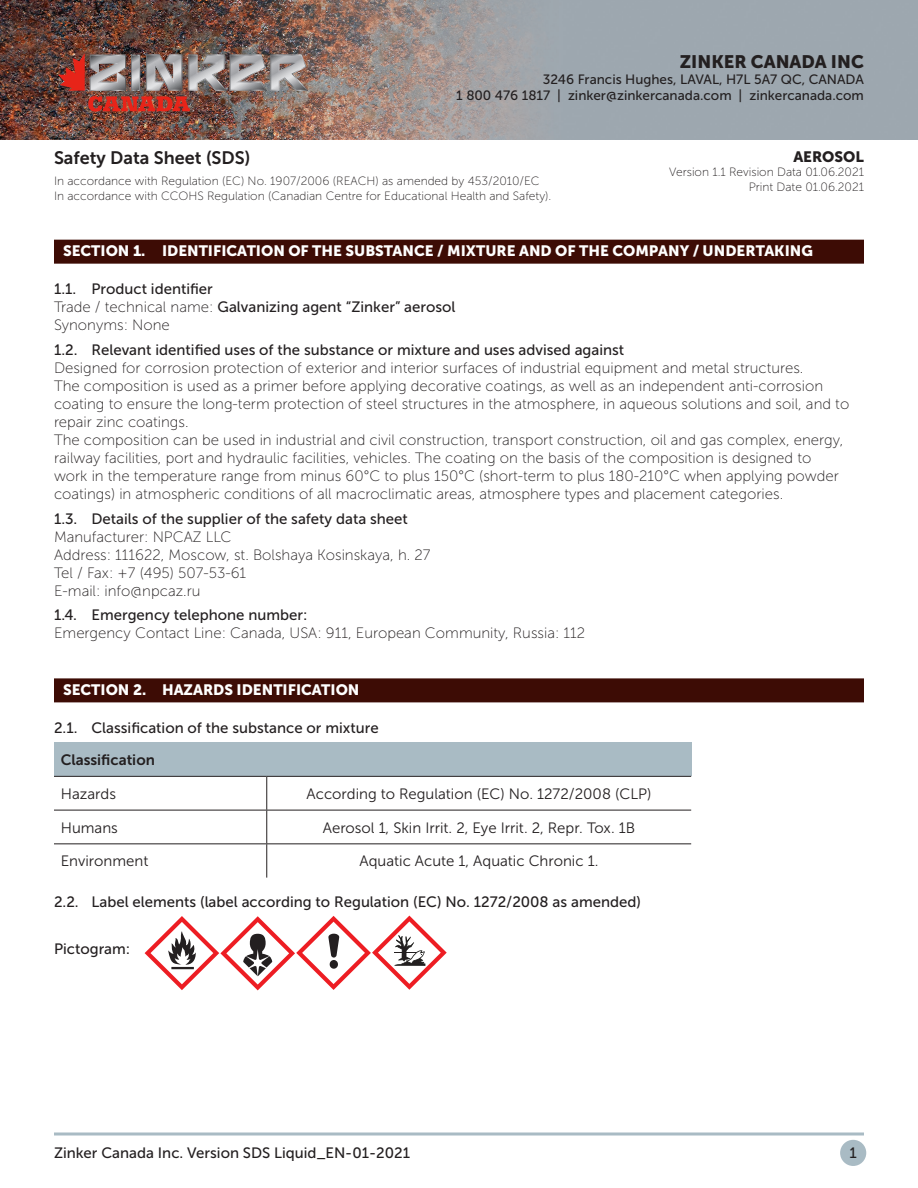
<style>
.page{position:relative;width:918px;height:1188px;background:#fff}
.page>*{position:absolute;margin:0;border:0;box-sizing:border-box;transform-origin:0 0}
.t1{font:18px "Museo Sans 700";color:#231f20}
.t2{font:18px "Museo Sans 900";color:#231f20}
.Body{font:15px/18px "Museo Sans 100";color:#231f20}
.Numbered_Section{font:15px "Museo Sans 500";color:#231f20}
.t3{font:15px "Museo Sans 300";color:#231f20}
.Title_with_Rule{font:15px "Museo Sans 900";color:#fff}
.Body-2{font:15px "Museo Sans 500";color:#231f20}
.t4{font:15px "Museo Sans 700";color:#231f20}
.t5{font:15px "Museo Sans 900";color:#231f20}
.t6{font:13.5px "Museo Sans 500";color:#231f20}
.t7{font:12px "Museo Sans 100";color:#231f20}
.s1{font-family:"Museo Sans 100"}
</style>
<div class="page">
<div style="left:840px;top:1140px;width:26px;height:26px;background:#a9bbc4;border-radius:50%"></div>
<svg style="left:54px;top:1132px;width:810px;height:4px;background:#becbd2"></svg>
<div style="left:54px;top:240px;width:810px;height:24px;background:#3d0c05"></div>
<div style="left:54px;top:678px;width:810px;height:24px;background:#3d0c05"></div>
<div style="left:54px;top:743px;width:637px;height:33px;background:#a9bbc4"></div>
<svg style="left:54px;top:809px;width:212px;height:36px"></svg>
<hr style="left:54px;top:776px;width:213px;height:1px;background:#231f20">
<hr style="left:267px;top:776px;width:424px;height:1px;background:#231f20">
<hr style="left:266px;top:777px;width:1px;height:33px;background:#231f20">
<hr style="left:54px;top:810px;width:213px;height:1px;background:#231f20">
<hr style="left:267px;top:810px;width:424px;height:1px;background:#231f20">
<hr style="left:266px;top:810px;width:1px;height:33px;background:#231f20">
<hr style="left:54px;top:843px;width:213px;height:1px;background:#231f20">
<hr style="left:267px;top:843px;width:424px;height:1px;background:#231f20">
<hr style="left:266px;top:844px;width:1px;height:34px;background:#231f20">
<svg style="left:145px;top:916px;width:302px;height:74px"></svg>
<img style="left:0;top:0;width:918px;height:139px">
<img style="left:58px;top:53px;width:250px;height:59px">
<p class="t2" style="left:680px;top:51px;width:186px">ZINKER CANADA INC</p>
<p class="t6" style="left:543px;top:72px;width:323px">3246 Francis Hughes, LAVAL, H7L 5A7 QC, CANADA</p>
<p class="t6" style="left:456px;top:88px;width:409px">1 800 476 1817 | zinker@zinkercanada.com | zinkercanada.com</p>
<p class="t1" style="left:54px;top:148px;width:198px">Safety Data Sheet (SDS)</p>
<p class="t7" style="left:54px;top:175px;width:487px">In accordance with Regulation (EC) No. 1907/2006 (REACH) as amended by 453/2010/EC</p>
<p class="t7" style="left:54px;top:189px;width:499px">In accordance with CCOHS Regulation (Canadian Centre for Educational Health and Safety).</p>
<p class="t5" style="left:793px;top:148px;width:72px">AEROSOL</p>
<p class="t7" style="left:669px;top:166px;width:196px">Version 1.1 Revision Data 01.06.2021</p>
<p class="t7" style="left:749px;top:180px;width:117px">Print Date 01.06.2021</p>
<p class="Title_with_Rule" style="left:63px;top:242px;width:751px">SECTION 1. IDENTIFICATION OF THE SUBSTANCE / MIXTURE AND OF THE COMPANY / UNDERTAKING</p>
<p class="Numbered_Section" style="left:54px;top:281px;width:160px">1.1. Product identifier</p>
<p class="Body-2" style="left:54px;top:299px;width:403px"><span class="s1">Trade / technical name:</span> Galvanizing agent “Zinker” aerosol</p>
<p class="Body" style="left:54px;top:316px;width:117px">Synonyms: None</p>
<p class="Numbered_Section" style="left:54px;top:341px;width:572px">1.2. Relevant identified uses of the substance or mixture and uses advised against</p>
<p class="Body" style="left:54px;top:359px;width:751px">Designed for corrosion protection of exterior and interior surfaces of industrial equipment and metal structures.</p>
<p class="Body" style="left:54px;top:377px;width:797px">The composition is used as a primer before applying decorative coatings, as well as an independent anti-corrosion coating to ensure the long-term protection of steel structures in the atmosphere, in aqueous solutions and soil, and to repair zinc coatings.</p>
<p class="Body" style="left:54px;top:431px;width:791px">The composition can be used in industrial and civil construction, transport construction, oil and gas complex, energy, railway facilities, port and hydraulic facilities, vehicles. The coating on the basis of the composition is designed to work in the temperature range from minus 60°C to plus 150°C (short-term to plus 180-210°C when applying powder coatings) in atmospheric conditions of all macroclimatic areas, atmosphere types and placement categories.</p>
<p class="Numbered_Section" style="left:54px;top:510px;width:355px">1.3. Details of the supplier of the safety data sheet</p>
<p class="Body" style="left:54px;top:528px;width:179px">Manufacturer: NPCAZ LLC</p>
<p class="Body" style="left:54px;top:546px;width:378px">Address: 111622, Moscow, st. Bolshaya Kosinskaya, h. 27</p>
<p class="Body" style="left:54px;top:564px;width:194px">Tel / Fax: +7 (495) 507-53-61</p>
<p class="Body" style="left:54px;top:582px;width:148px">E-mail: info@npcaz.ru</p>
<p class="Numbered_Section" style="left:54px;top:607px;width:255px">1.4. Emergency telephone number:</p>
<p class="Body" style="left:54px;top:624px;width:533px">Emergency Contact Line: Canada, USA: 911, European Community, Russia: 112</p>
<p class="Title_with_Rule" style="left:63px;top:681px;width:298px">SECTION 2. HAZARDS IDENTIFICATION</p>
<p class="Numbered_Section" style="left:54px;top:719px;width:326px">2.1. Classification of the substance or mixture</p>
<p class="t4" style="left:61px;top:752px;width:96px">Classification</p>
<p class="t3" style="left:61px;top:786px;width:57px">Hazards</p>
<p class="t3" style="left:307px;top:786px;width:346px">According to Regulation (EC) No. 1272/2008 (CLP)</p>
<p class="t3" style="left:61px;top:819px;width:59px">Humans</p>
<p class="t3" style="left:323px;top:819px;width:314px">Aerosol 1, Skin Irrit. 2, Eye Irrit. 2, Repr. Tox. 1B</p>
<p class="t3" style="left:61px;top:853px;width:89px">Environment</p>
<p class="t3" style="left:360px;top:853px;width:240px">Aquatic Acute 1, Aquatic Chronic 1.</p>
<p class="Numbered_Section" style="left:54px;top:893px;width:589px">2.2. Label elements (label according to Regulation (EC) No. 1272/2008 as amended)</p>
<p class="Body-2" style="left:54px;top:940px;width:78px">Pictogram:</p>
<p class="Numbered_Section" style="left:54px;top:1144px;width:358px">Zinker Canada Inc. Version SDS Liquid_EN-01-2021</p>
<p class="Numbered_Section" style="left:850px;top:1144px;width:9px">1</p>
</div>
